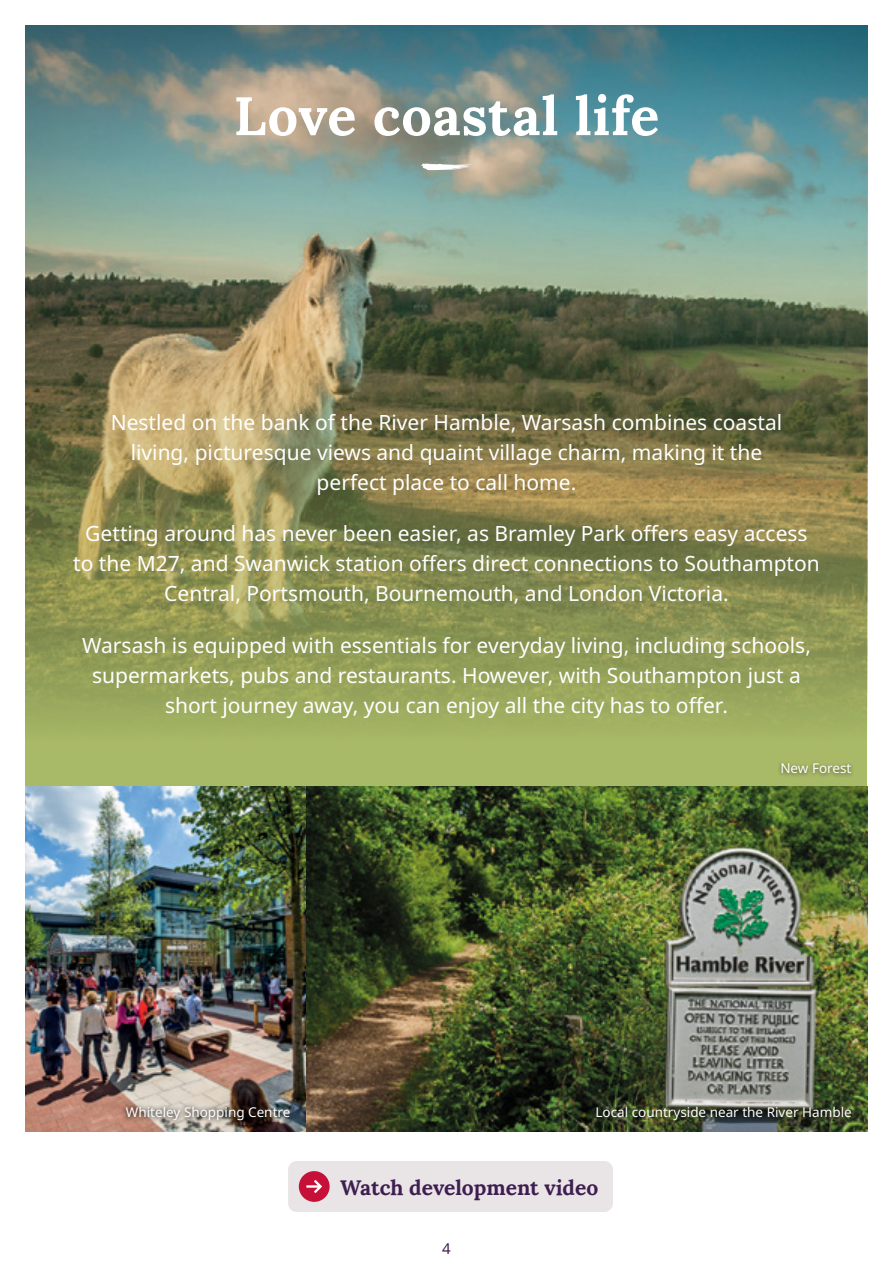
<style>
.page{position:relative;width:893px;height:1263px;background:#fff}
.page>*{position:absolute;margin:0;border:0;box-sizing:border-box;transform-origin:0 0}
.t1{font:700 54px "Lora";letter-spacing:.01em;color:#fff}
.t2{font:21px/30px "Noto Sans";color:#fff;text-align:center}
.t3{font:700 21px "Lora";color:#3e1e50}
.t4{font:15px "Noto Sans";color:#3e1e50}
.t5{font:13.5px "Noto Sans";color:#fff}
</style>
<div class="page">
<div style="left:26px;top:26px;width:841px;height:797px;background:#a8b967"></div>
<img style="left:26px;top:26px;width:841px;height:695px">
<img style="left:26px;top:787px;width:280px;height:344px">
<div style="left:288px;top:1161px;width:325px;height:51px;background:#e9e4e6;border-radius:9px"></div>
<div style="left:299px;top:1171px;width:31px;height:31px;background:#c61037;border-radius:50%"></div>
<svg style="left:306px;top:1180px;width:16px;height:13px"></svg>
<div style="left:778px;top:760px;width:76px;height:18px;background:#000;opacity:.41"></div>
<svg style="left:421px;top:164px;width:51px;height:6px"></svg>
<img style="left:306px;top:787px;width:561px;height:344px">
<div style="left:593px;top:1104px;width:262px;height:21px;background:#000;opacity:.41"></div>
<div style="left:121px;top:1102px;width:174px;height:24px;background:#000;opacity:.86"></div>
<h1 class="t1" style="left:234px;top:70px;width:427px">Love coastal life</h1>
<p class="t2" style="left:111px;top:408px;width:673px">Nestled on the bank of the River Hamble, Warsash combines coastal living, picturesque views and quaint village charm, making it the perfect place to call home.</p>
<p class="t2" style="left:73px;top:519px;width:748px">Getting around has never been easier, as Bramley Park offers easy access to the M27, and Swanwick station offers direct connections to Southampton<br>Central, Portsmouth, Bournemouth, and London Victoria.</p>
<p class="t2" style="left:82px;top:630px;width:730px">Warsash is equipped with essentials for everyday living, including schools, supermarkets, pubs and restaurants. However, with Southampton just a short journey away, you can enjoy all the city has to offer.</p>
<p class="t5" style="left:780px;top:759px;width:73px">New Forest</p>
<p class="t5" style="left:126px;top:1103px;width:166px">Whiteley Shopping Centre</p>
<p class="t5" style="left:595px;top:1103px;width:258px">Local countryside near the River Hamble</p>
<p class="t3" style="left:340px;top:1169px;width:260px">Watch development video</p>
<p class="t4" style="left:442px;top:1237px;width:10px">4</p>
</div>
